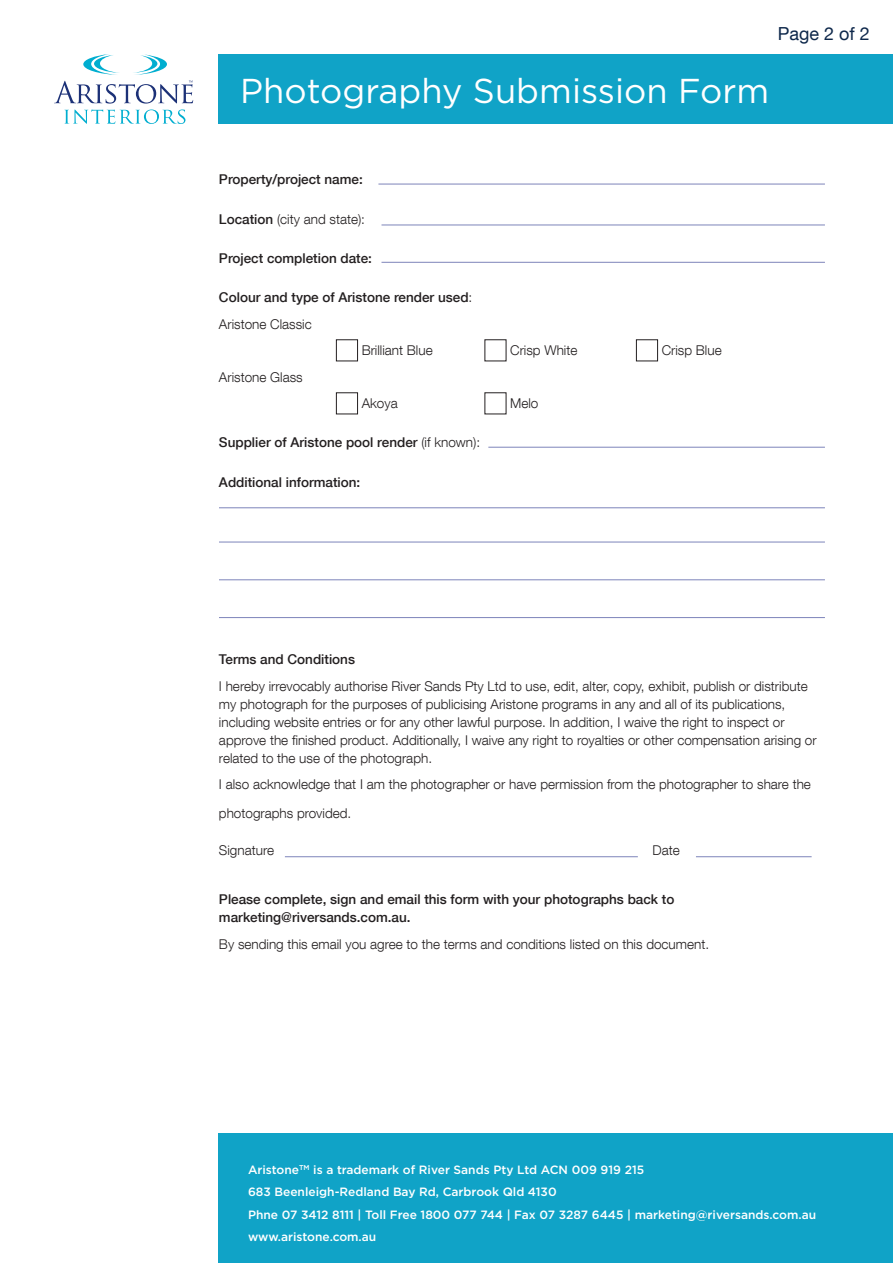
<style>
.page{position:relative;width:893px;height:1263px;background:#fff}
.page>*{position:absolute;margin:0;border:0;box-sizing:border-box;transform-origin:0 0}
.t1{font:34.5px "Gotham";color:#fff}
.t2{font:18px "Helvetica Neue LT Com";color:#0e284b}
.t3{font:300 13.5px/18px "Helvetica Neue LT Com";color:#231f20}
.t4{font:500 13.5px/18px "Helvetica Neue LT Com";color:#231f20}
.t5{font:500 12px/22.5px "Gotham";color:#fff}
.s1{font-weight:500}
.s2{font-weight:300}
</style>
<div class="page">
<svg style="left:54px;top:54px;width:139px;height:70px"></svg>
<div style="left:219px;top:54px;width:674px;height:70px;background:#10a3c7"></div>
<div style="left:219px;top:1133px;width:674px;height:130px;background:#10a3c7"></div>
<div style="left:336px;top:339px;width:22px;height:22px;border:1px solid #231f20"></div>
<div style="left:636px;top:339px;width:22px;height:22px;border:1px solid #231f20"></div>
<div style="left:336px;top:392px;width:22px;height:22px;border:1px solid #231f20"></div>
<hr style="left:488px;top:447px;width:337px;height:1px;background:#7d84ba">
<hr style="left:378px;top:184px;width:447px;height:1px;background:#7d84ba">
<hr style="left:381px;top:225px;width:444px;height:1px;background:#7d84ba">
<hr style="left:381px;top:262px;width:444px;height:1px;background:#7d84ba">
<hr style="left:219px;top:507px;width:606px;height:1px;background:#7d84ba">
<hr style="left:219px;top:542px;width:606px;height:1px;background:#7d84ba">
<hr style="left:219px;top:579px;width:606px;height:1px;background:#7d84ba">
<hr style="left:219px;top:617px;width:606px;height:1px;background:#7d84ba">
<hr style="left:285px;top:856px;width:353px;height:1px;background:#7d84ba">
<hr style="left:696px;top:856px;width:116px;height:1px;background:#7d84ba">
<h2 class="t2" style="left:778px;top:22px;width:94px">Page 2 of 2</h2>
<h1 class="t1" style="left:240px;top:68px;width:530px">Photography Submission Form</h1>
<p class="t4" style="left:219px;top:170px;width:145px">Property/project name:</p>
<p class="t3" style="left:219px;top:209px;width:148px"><span class="s1">Location</span> (city and state):</p>
<p class="t4" style="left:219px;top:249px;width:155px">Project completion date:</p>
<p class="t4" style="left:219px;top:288px;width:255px">Colour and type of Aristone render used<span class="s2">:</span></p>
<p class="t3" style="left:219px;top:314px;width:94px">Aristone Classic</p>
<p class="t3" style="left:362px;top:341px;width:73px">Brilliant Blue</p>
<p class="t3" style="left:510px;top:341px;width:69px">Crisp White</p>
<p class="t3" style="left:662px;top:341px;width:62px">Crisp Blue</p>
<p class="t3" style="left:219px;top:367px;width:85px">Aristone Glass</p>
<p class="t3" style="left:362px;top:394px;width:38px">Akoya</p>
<p class="t3" style="left:510px;top:394px;width:30px">Melo</p>
<p class="t4" style="left:219px;top:433px;width:263px">Supplier of Aristone pool render <span class="s2">(if known):</span></p>
<p class="t4" style="left:219px;top:473px;width:143px">Additional information:</p>
<p class="t4" style="left:219px;top:650px;width:138px">Terms and Conditions</p>
<p class="t3" style="left:219px;top:677px;width:599px">I hereby irrevocably authorise River Sands Pty Ltd to use, edit, alter, copy, exhibit, publish or distribute my photograph for the purposes of publicising Aristone programs in any and all of its publications, including website entries or for any other lawful purpose. In addition, I waive the right to inspect or approve the finished product. Additionally, I waive any right to royalties or other compensation arising or related to the use of the photograph.</p>
<p class="t3" style="left:219px;top:770px;width:593px;line-height:28.5px">I also acknowledge that I am the photographer or have permission from the photographer to share the photographs provided.</p>
<p class="t3" style="left:219px;top:841px;width:57px">Signature</p>
<p class="t3" style="left:652px;top:841px;width:29px">Date</p>
<p class="t4" style="left:219px;top:890px;width:457px">Please complete, sign and email this form with your photographs back to marketing@riversands.com.au.</p>
<p class="t3" style="left:219px;top:935px;width:492px">By sending this email you agree to the terms and conditions listed on this document.</p>
<p class="t5" style="left:248px;top:1158px;width:570px">Aristone<sup>TM</sup> is a trademark of River Sands Pty Ltd ACN 009 919 215<br>683 Beenleigh-Redland Bay Rd, Carbrook Qld 4130<br>Phne 07 3412 8111 | Toll Free 1800 077 744 | Fax 07 3287 6445 | marketing@riversands.com.au www.aristone.com.au</p>
</div>
